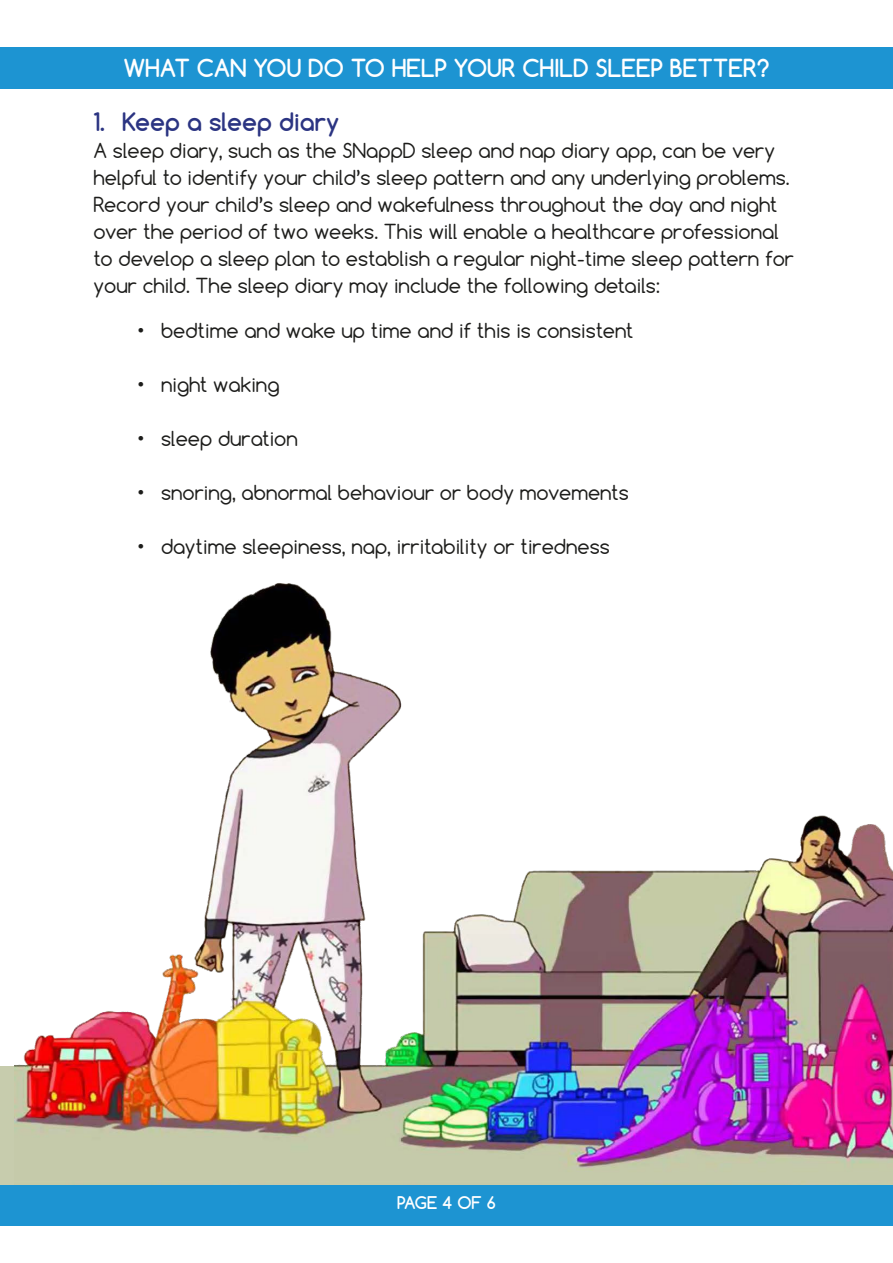
<style>
.page{position:relative;width:893px;height:1263px;background:#fff}
.page>*{position:absolute;margin:0;border:0;box-sizing:border-box;transform-origin:0 0}
.t1{font:700 24px "Comfortaa";color:#2b3482}
.t2{font:700 23.4px "Comfortaa";color:#fff}
.t3{font:19.5px/27px "Comfortaa";color:#1d1d1b}
.t4{font:700 16.5px "Comfortaa";letter-spacing:-.025em;color:#fff}
</style>
<div class="page">
<div style="left:0;top:47px;width:893px;height:41px;background:#1d94d2"></div>
<div style="left:0;top:1184px;width:893px;height:41px;background:#1d94d2"></div>
<img style="left:15px;top:583px;width:878px;height:601px">
<p class="t2" style="left:123px;top:53px;width:648px">WHAT CAN YOU DO TO HELP YOUR CHILD SLEEP BETTER?</p>
<p class="t1" style="left:94px;top:106px;width:247px">1. Keep a sleep diary</p>
<p class="t3" style="left:94px;top:136px;width:702px">A sleep diary, such as the SNappD sleep and nap diary app, can be very helpful to identify your child’s sleep pattern and any underlying problems.<br>Record your child’s sleep and wakefulness throughout the day and night over the period of two weeks. This will enable a healthcare professional to develop a sleep plan to establish a regular night-time sleep pattern for your child. The sleep diary may include the following details:</p>
<p class="t3" style="left:137px;top:316px;width:498px">• bedtime and wake up time and if this is consistent</p>
<p class="t3" style="left:137px;top:370px;width:144px">• night waking</p>
<p class="t3" style="left:137px;top:424px;width:162px">• sleep duration</p>
<p class="t3" style="left:137px;top:478px;width:493px">• snoring, abnormal behaviour or body movements</p>
<p class="t3" style="left:137px;top:532px;width:474px">• daytime sleepiness, nap, irritability or tiredness</p>
<p class="t4" style="left:397px;top:1192px;width:100px">PAGE 4 OF 6</p>
</div>
